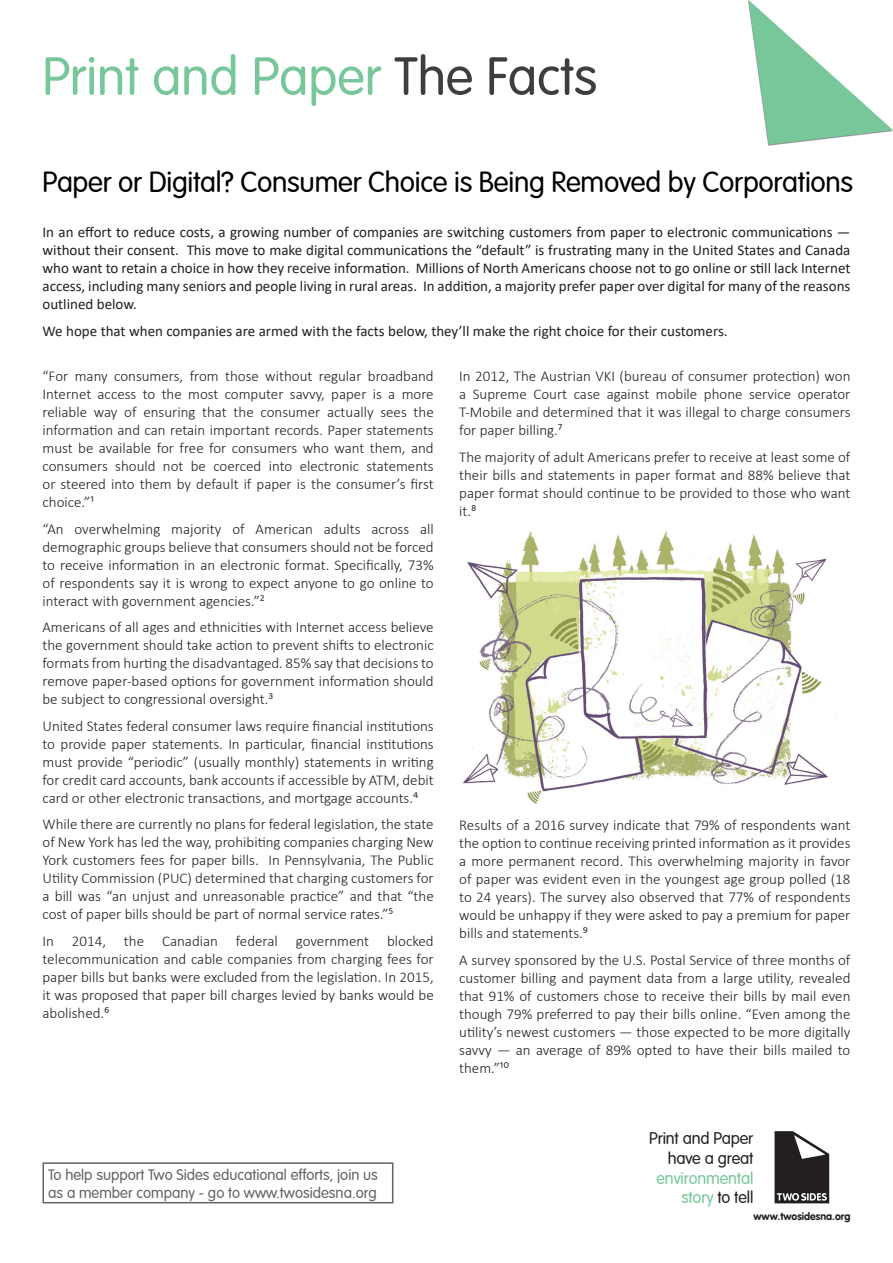
<style>
.page{position:relative;width:893px;height:1263px;background:#fff}
.page>*{position:absolute;margin:0;border:0;box-sizing:border-box;transform-origin:0 0}
.t1{font:300 52.5px "VAG Rounded";color:#77c79a}
.Heading{font:300 28.5px "VAG Rounded";letter-spacing:-.01em;color:#000002}
.t2{font:300 16.5px/19.8px "VAG Rounded";letter-spacing:-.01em;color:#77c79a;text-align:right}
.t3{font:300 16.5px/19.8px "VAG Rounded";letter-spacing:-.01em;color:#231f20;text-align:right}
.Body_Text_Bullets{font:300 15px/18px "Calibri";color:#231f20;text-align:justify}
.Strapline{font:15px/18px "Calibri";color:#231f20;text-align:justify}
.Strapline-2{font:300 15px/18px "VAG Rounded";color:#636366}
.t4{font:700 10.5px "VAG Rounded";color:#231f20}
.s1{color:#3e3e3f}
.s2{color:#231f20}
</style>
<div class="page">
<svg style="left:748px;top:0;width:145px;height:144px"></svg>
<svg style="left:774px;top:1131px;width:55px;height:72px"></svg>
<div style="left:43px;top:1162px;width:350px;height:41px;border:2px solid #636366"></div>
<img style="left:463px;top:531px;width:376px;height:273px">
<h1 class="t1" style="left:43px;top:53px;width:556px">Print and Paper <span class="s1">The Facts</span></h1>
<p class="Heading" style="left:43px;top:170px;width:812px">Paper or Digital? Consumer Choice is Being Removed by Corporations</p>
<p class="Strapline" style="left:43px;top:223px;width:809px">In an effort to reduce costs, a growing number of companies are switching customers from paper to electronic communications — without their consent. This move to make digital communications the “default” is frustrating many in the United States and Canada who want to retain a choice in how they receive information. Millions of North Americans choose not to go online or still lack Internet access, including many seniors and people living in rural areas. In addition, a majority prefer paper over digital for many of the reasons outlined below.</p>
<p class="Strapline" style="left:43px;top:321px;width:687px">We hope that when companies are armed with the facts below, they’ll make the right choice for their customers.</p>
<p class="Body_Text_Bullets" style="left:43px;top:367px;width:393px">“For many consumers, from those without regular broadband Internet access to the most computer savvy, paper is a more reliable way of ensuring that the consumer actually sees the information and can retain important records. Paper statements must be available for free for consumers who want them, and consumers should not be coerced into electronic statements or steered into them by default if paper is the consumer’s first choice.”1</p>
<p class="Body_Text_Bullets" style="left:43px;top:519px;width:393px">“An overwhelming majority of American adults across all demographic groups believe that consumers should not be forced to receive information in an electronic format. Specifically, 73% of respondents say it is wrong to expect anyone to go online to interact with government agencies.”2</p>
<p class="Body_Text_Bullets" style="left:43px;top:618px;width:393px">Americans of all ages and ethnicities with Internet access believe the government should take action to prevent shifts to electronic formats from hurting the disadvantaged. 85% say that decisions to remove paper-based options for government information should be subject to congressional oversight.3</p>
<p class="Body_Text_Bullets" style="left:43px;top:716px;width:393px">United States federal consumer laws require financial institutions to provide paper statements. In particular, financial institutions must provide “periodic” (usually monthly) statements in writing for credit card accounts, bank accounts if accessible by ATM, debit card or other electronic transactions, and mortgage accounts.4</p>
<p class="Body_Text_Bullets" style="left:43px;top:815px;width:393px">While there are currently no plans for federal legislation, the state of New York has led the way, prohibiting companies charging New York customers fees for paper bills. In Pennsylvania, The Public Utility Commission (PUC) determined that charging customers for a bill was “an unjust and unreasonable practice” and that “the cost of paper bills should be part of normal service rates.”5</p>
<p class="Body_Text_Bullets" style="left:43px;top:931px;width:393px">In 2014, the Canadian federal government blocked telecommunication and cable companies from charging fees for paper bills but banks were excluded from the legislation. In 2015, it was proposed that paper bill charges levied by banks would be abolished.6</p>
<p class="Strapline-2" style="left:48px;top:1166px;width:331px">To help support Two Sides educational efforts, join us as a member company - go to www.twosidesna.org</p>
<p class="Body_Text_Bullets" style="left:459px;top:367px;width:393px">In 2012, The Austrian VKI (bureau of consumer protection) won a Supreme Court case against mobile phone service operator T-Mobile and determined that it was illegal to charge consumers for paper billing.7</p>
<p class="Body_Text_Bullets" style="left:459px;top:447px;width:393px">The majority of adult Americans prefer to receive at least some of their bills and statements in paper format and 88% believe that paper format should continue to be provided to those who want it.8</p>
<p class="Body_Text_Bullets" style="left:459px;top:816px;width:393px">Results of a 2016 survey indicate that 79% of respondents want the option to continue receiving printed information as it provides a more permanent record. This overwhelming majority in favor of paper was evident even in the youngest age group polled (18 to 24 years). The survey also observed that 77% of respondents would be unhappy if they were asked to pay a premium for paper bills and statements.9</p>
<p class="Body_Text_Bullets" style="left:459px;top:950px;width:393px">A survey sponsored by the U.S. Postal Service of three months of customer billing and payment data from a large utility, revealed that 91% of customers chose to receive their bills by mail even though 79% preferred to pay their bills online. “Even among the utility’s newest customers — those expected to be more digitally savvy — an average of 89% opted to have their bills mailed to them.”10</p>
<p class="t3" style="left:649px;top:1129px;width:106px">Print and Paper have a great</p>
<p class="t2" style="left:656px;top:1169px;width:98px">environmental story <span class="s2">to tell</span></p>
<p class="t4" style="left:753px;top:1212px;width:99px">www.twosidesna.org</p>
</div>
